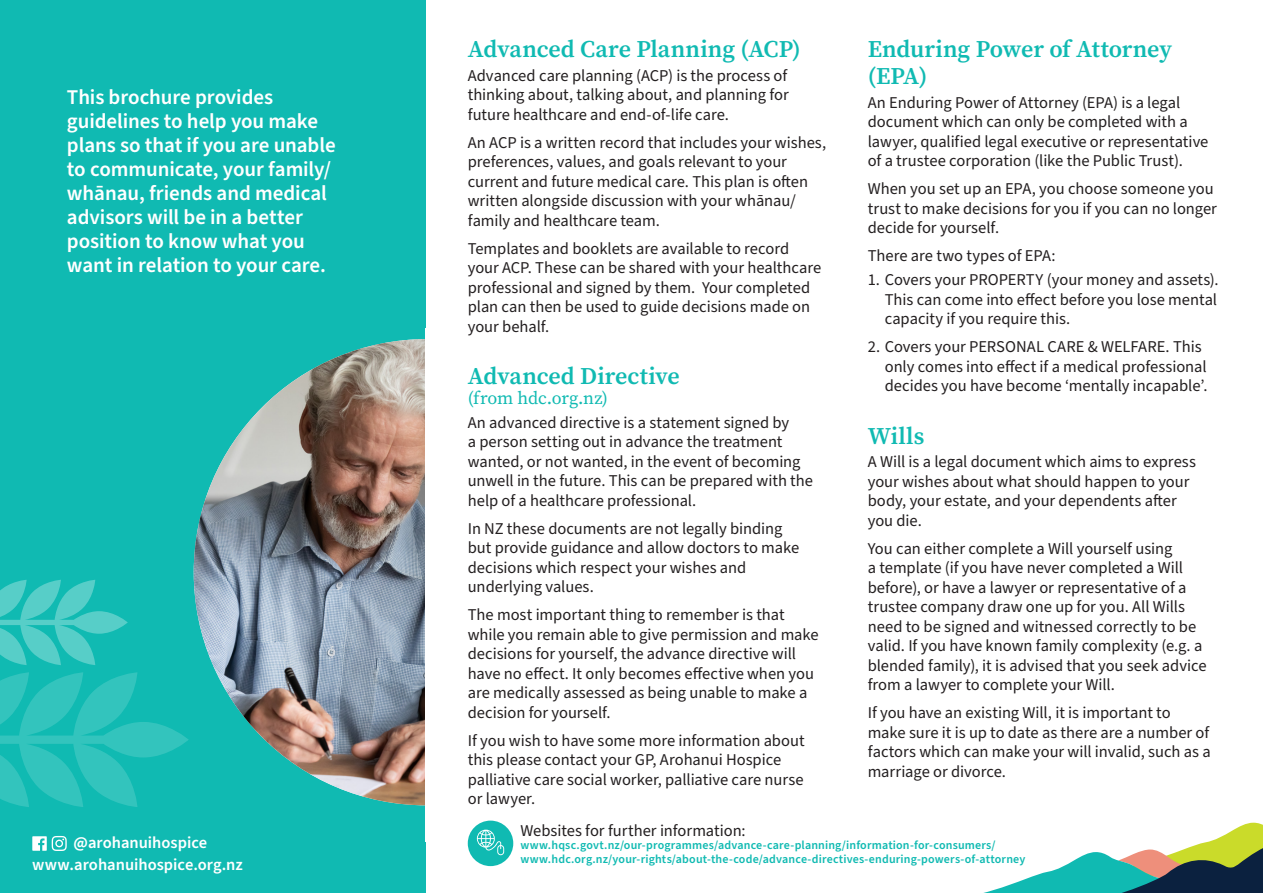
<style>
.page{position:relative;width:1263px;height:893px;background:#fff}
.page>*{position:absolute;margin:0;border:0;box-sizing:border-box;transform-origin:0 0}
.t1{font:600 24px/27px "Source Serif Pro";letter-spacing:-.005em;color:#10bab2}
.t2{font:600 21px/24px "Source Sans Pro";letter-spacing:-.005em;color:#fff}
.t3{font:18px "Source Serif Pro";letter-spacing:-.01em;color:#10bab2}
.t4{font:16.5px/19.5px "Source Sans Pro";letter-spacing:-.005em;color:#231f20}
.t5{font:600 16.5px/21.3px "Source Sans Pro";color:#fff;text-align:center}
.t6{font:600 12px/13.5px "Source Sans Pro";letter-spacing:.015em;color:#10bab2}
</style>
<div class="page">
<div style="left:0;top:0;width:425px;height:893px;background:#10bab2"></div>
<img style="left:194px;top:339px;width:466px;height:466px;border-radius:233px">
<svg style="left:0;top:672px;width:189px;height:135px"></svg>
<svg style="left:0;top:580px;width:128px;height:85px"></svg>
<svg style="left:983px;top:822px;width:280px;height:71px"></svg>
<div style="left:425px;top:328px;width:235px;height:514px;background:#fff"></div>
<svg style="left:32px;top:836px;width:35px;height:15px"></svg>
<div style="left:468px;top:821px;width:45px;height:45px;background:#10bab2;border-radius:50%"></div>
<svg style="left:477px;top:830px;width:27px;height:25px"></svg>
<p class="t2" style="left:67px;top:86px;width:270px">This brochure provides guidelines to help you make plans so that if you are unable to communicate, your family/ whānau, friends and medical advisors will be in a better position to know what you want in relation to your care.</p>
<h1 class="t1" style="left:468px;top:35px;width:334px">Advanced Care Planning (ACP)</h1>
<p class="t4" style="left:468px;top:66px;width:322px;text-align:justify">Advanced care planning (ACP) is the process of thinking about, talking about, and planning for future healthcare and end-of-life care.</p>
<p class="t4" style="left:468px;top:133px;width:360px">An ACP is a written record that includes your wishes, preferences, values, and goals relevant to your current and future medical care. This plan is often written alongside discussion with your whānau/ family and healthcare team.</p>
<p class="t4" style="left:468px;top:239px;width:355px">Templates and booklets are available to record your ACP. These can be shared with your healthcare professional and signed by them. Your completed plan can then be used to guide decisions made on your behalf.</p>
<h1 class="t1" style="left:468px;top:362px;width:214px">Advanced Directive</h1>
<p class="t3" style="left:468px;top:386px;width:142px">(from hdc.org.nz)</p>
<p class="t4" style="left:468px;top:413px;width:347px">An advanced directive is a statement signed by<br>a person setting out in advance the treatment wanted, or not wanted, in the event of becoming unwell in the future. This can be prepared with the help of a healthcare professional.</p>
<p class="t4" style="left:468px;top:519px;width:333px">In NZ these documents are not legally binding but provide guidance and allow doctors to make decisions which respect your wishes and underlying values.</p>
<p class="t4" style="left:468px;top:605px;width:352px">The most important thing to remember is that while you remain able to give permission and make decisions for yourself, the advance directive will have no effect. It only becomes effective when you are medically assessed as being unable to make a decision for yourself.</p>
<p class="t4" style="left:468px;top:731px;width:338px">If you wish to have some more information about this please contact your GP, Arohanui Hospice palliative care social worker, palliative care nurse or lawyer.</p>
<h1 class="t1" style="left:868px;top:35px;width:306px">Enduring Power of Attorney (EPA)</h1>
<p class="t4" style="left:868px;top:93px;width:342px">An Enduring Power of Attorney (EPA) is a legal document which can only be completed with a lawyer, qualified legal executive or representative of a trustee corporation (like the Public Trust).</p>
<p class="t4" style="left:868px;top:180px;width:351px">When you set up an EPA, you choose someone you trust to make decisions for you if you can no longer decide for yourself.</p>
<p class="t4" style="left:868px;top:247px;width:189px">There are two types of EPA:</p>
<p class="t4" style="left:885px;top:270px;width:335px;text-align:justify;text-indent:-17px">1. Covers your PROPERTY (your money and assets).<br>This can come into effect before you lose mental capacity if you require this.</p>
<p class="t4" style="left:885px;top:337px;width:324px;text-indent:-17px">2. Covers your PERSONAL CARE &amp; WELFARE. This only comes into effect if a medical professional decides you have become ‘mentally incapable’.</p>
<h1 class="t1" style="left:868px;top:422px;width:58px">Wills</h1>
<p class="t4" style="left:868px;top:453px;width:330px">A Will is a legal document which aims to express your wishes about what should happen to your body, your estate, and your dependents after you die.</p>
<p class="t4" style="left:868px;top:539px;width:340px">You can either complete a Will yourself using<br>a template (if you have never completed a Will before), or have a lawyer or representative of a trustee company draw one up for you. All Wills need to be signed and witnessed correctly to be valid. If you have known family complexity (e.g. a blended family), it is advised that you seek advice from a lawyer to complete your Will.</p>
<p class="t4" style="left:868px;top:704px;width:344px">If you have an existing Will, it is important to make sure it is up to date as there are a number of factors which can make your will invalid, such as a marriage or divorce.</p>
<p class="t4" style="left:520px;top:821px;width:227px">Websites for further information:</p>
<p class="t5" style="left:32px;top:833px;width:212px">@arohanuihospice www.arohanuihospice.org.nz</p>
<p class="t6" style="left:520px;top:839px;width:506px">www.hqsc.govt.nz/our-programmes/advance-care-planning/information-for-consumers/ www.hdc.org.nz/your-rights/about-the-code/advance-directives-enduring-powers-of-attorney</p>
</div>
